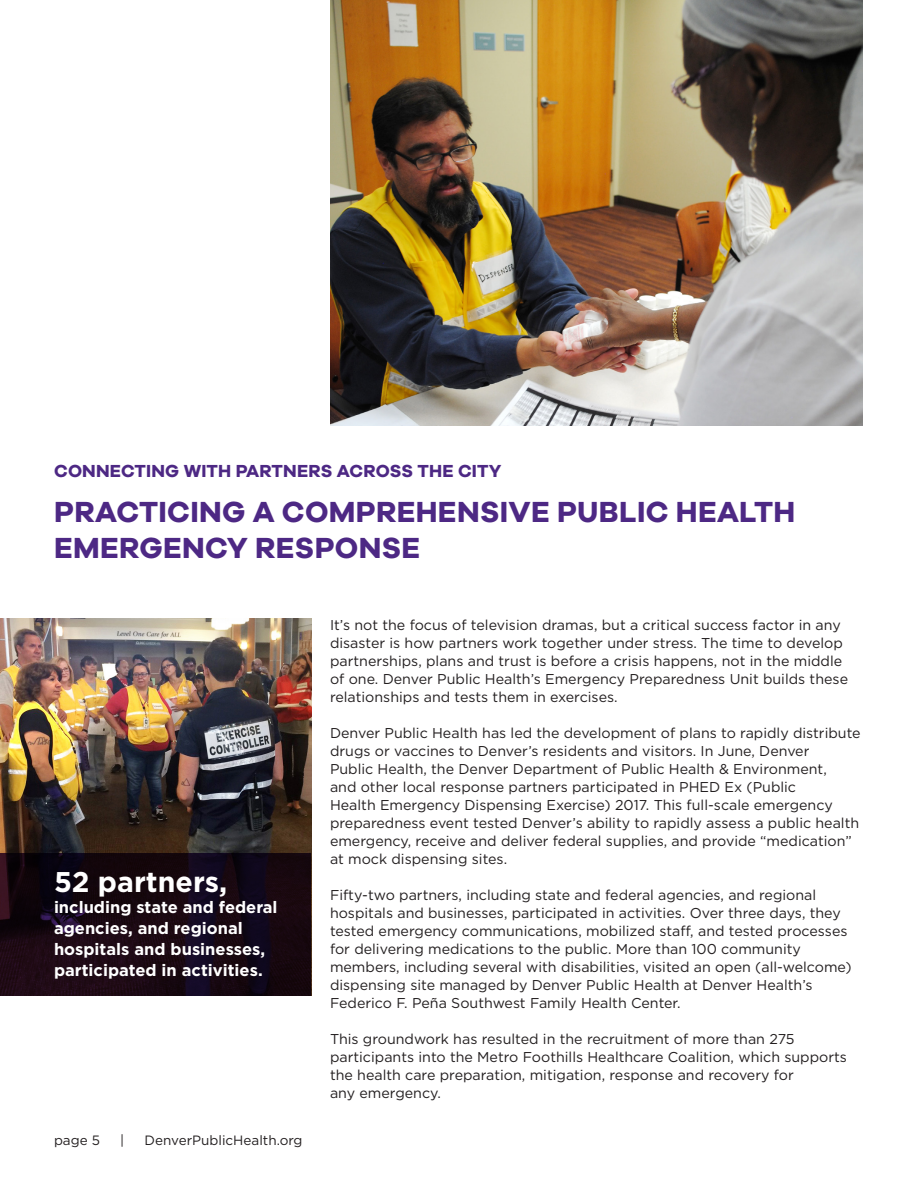
<style>
.page{position:relative;width:918px;height:1188px;background:#fff}
.page>*{position:absolute;margin:0;border:0;box-sizing:border-box;transform-origin:0 0}
.Heading-_CAPS_LG{font:700 30px/36px "Galano Grotesque";letter-spacing:.01em;color:#4d2884}
.Text{font:700 28.5px "Gotham";color:#fff}
.Heading-_caps_sm{font:700 18px "Galano Grotesque";letter-spacing:.01em;color:#4d2884}
.Text-2{font:700 16.5px/21px "Gotham";color:#fff}
.Text-3{font:14.25px/18px "Gotham";color:#231f20}
.Text-4{font:13.5px "Gotham";color:#231f20}
</style>
<div class="page">
<img style="left:0;top:619px;width:312px;height:377px">
<svg style="left:0;top:853px;width:311px;height:143px;background:#160813"></svg>
<img style="left:330px;top:0;width:532px;height:425px">
<p class="Heading-_caps_sm" style="left:54px;top:460px;width:449px">CONNECTING WITH PARTNERS ACROSS THE CITY</p>
<p class="Heading-_CAPS_LG" style="left:54px;top:493px;width:743px">PRACTICING A COMPREHENSIVE PUBLIC HEALTH<br>EMERGENCY RESPONSE</p>
<p class="Text" style="left:54px;top:863px;width:175px">52 partners,</p>
<p class="Text-2" style="left:54px;top:897px;width:225px">including state and federal agencies, and regional hospitals and businesses, participated in activities.</p>
<p class="Text-4" style="left:54px;top:1131px;width:48px">page 5</p>
<p class="Text-4" style="left:120px;top:1131px;width:6px">|</p>
<p class="Text-4" style="left:145px;top:1131px;width:159px">DenverPublicHealth.org</p>
<p class="Text-3" style="left:330px;top:616px;width:520px">It’s not the focus of television dramas, but a critical success factor in any disaster is how partners work together under stress. The time to develop partnerships, plans and trust is before a crisis happens, not in the middle of one. Denver Public Health’s Emergency Preparedness Unit builds these relationships and tests them in exercises.</p>
<p class="Text-3" style="left:330px;top:724px;width:532px">Denver Public Health has led the development of plans to rapidly distribute drugs or vaccines to Denver’s residents and visitors. In June, Denver<br>Public Health, the Denver Department of Public Health &amp; Environment,<br>and other local response partners participated in PHED Ex (Public<br>Health Emergency Dispensing Exercise) 2017. This full-scale emergency preparedness event tested Denver’s ability to rapidly assess a public health emergency, receive and deliver federal supplies, and provide “medication” at mock dispensing sites.</p>
<p class="Text-3" style="left:330px;top:886px;width:523px">Fifty-two partners, including state and federal agencies, and regional hospitals and businesses, participated in activities. Over three days, they tested emergency communications, mobilized staff, and tested processes for delivering medications to the public. More than 100 community members, including several with disabilities, visited an open (all-welcome) dispensing site managed by Denver Public Health at Denver Health’s Federico F. Peña Southwest Family Health Center.</p>
<p class="Text-3" style="left:330px;top:1030px;width:519px">This groundwork has resulted in the recruitment of more than 275 participants into the Metro Foothills Healthcare Coalition, which supports the health care preparation, mitigation, response and recovery for<br>any emergency.</p>
</div>
